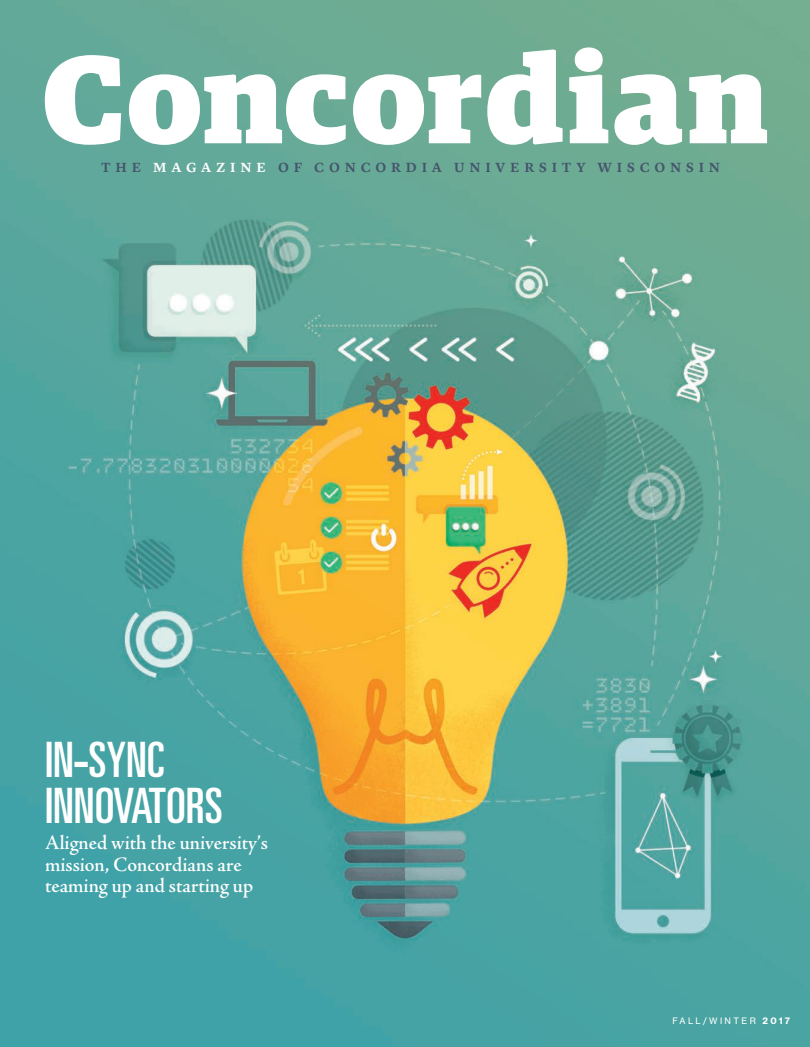
<style>
.page{position:relative;width:810px;height:1047px;background:#fff}
.page>*{position:absolute;margin:0;border:0;box-sizing:border-box;transform-origin:0 0}
.t1{font:900 125px "Guardian Egyp";letter-spacing:.015em;color:#fff}
.t2{font:ultra-condensed 48.75px/46.2px "Univers LT Std";color:#fff}
.t3{font:21.25px/21.2px "Adobe Jenson MM 506 17";color:#fff}
.t4{font:600 13.75px "Lyon Text";letter-spacing:.355em;color:#45556c}
.t5{font:8.75px "N Haas Grotesk TX Pro 55 Rg";letter-spacing:.265em;color:#fff}
.s1{color:#fff}
.s2{font-family:"N Haas Grotesk TX Pro 75 Bd"}
</style>
<div class="page">
<img style="left:0;top:0;width:810px;height:1046px">
<div style="left:75px;top:761px;width:13px;height:5px;border:1px solid #fff"></div>
<p class="t1" style="left:42px;top:1px;width:728px">Concordian</p>
<p class="t4" style="left:101px;top:157px;width:620px">THE <span class="s1">MAGAZINE</span> OF CONCORDIA UNIVERSITY WISCONSIN</p>
<p class="t2" style="left:45px;top:736px;width:179px">IN-SYNC<br>INNOVATORS</p>
<p class="t3" style="left:45px;top:832px;width:225px">Aligned with the university’s mission, Concordians are teaming up and starting up</p>
<p class="t5" style="left:672px;top:1014px;width:119px">FALL/WINTER <span class="s2">2017</span></p>
</div>
